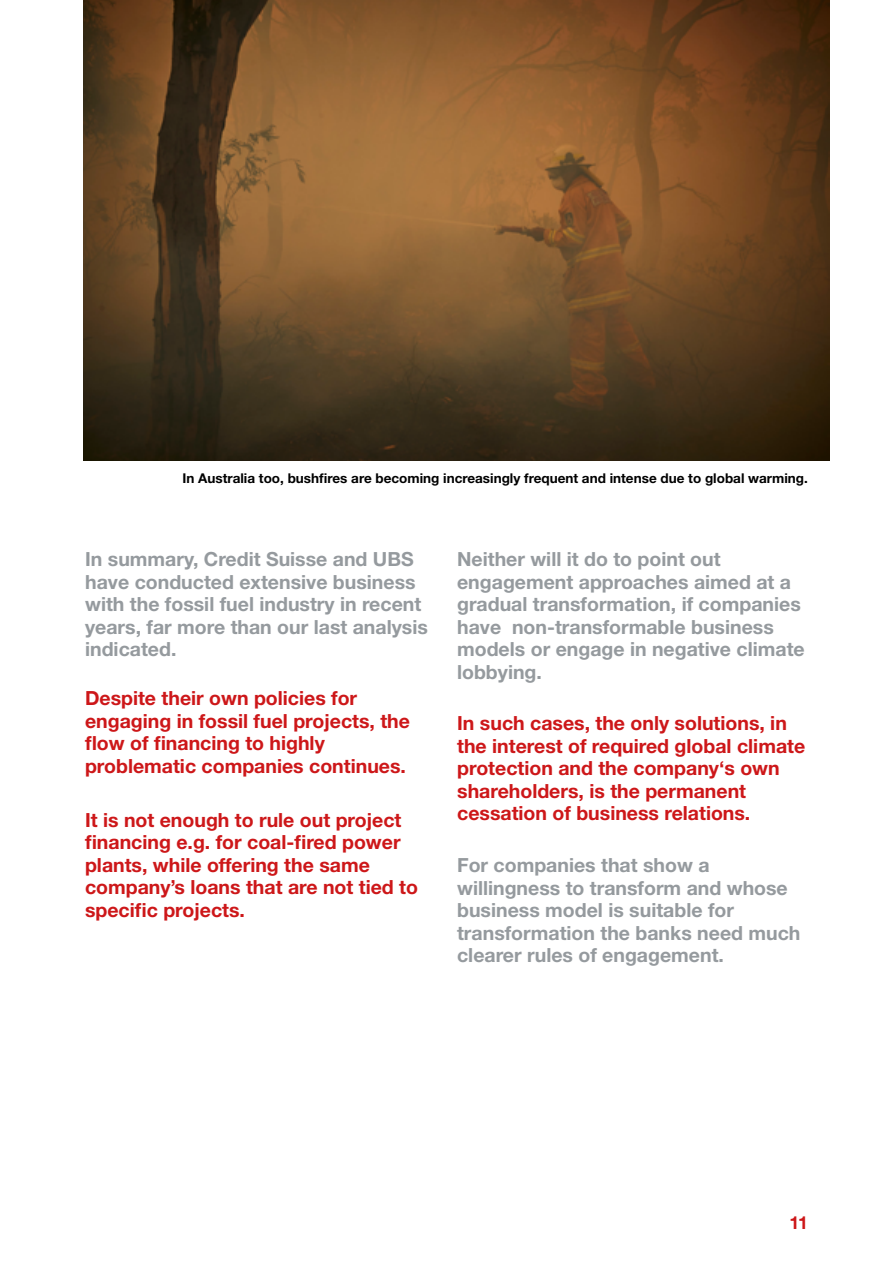
<style>
.page{position:relative;width:893px;height:1263px;background:#fff}
.page>*{position:absolute;margin:0;border:0;box-sizing:border-box;transform-origin:0 0}
.t1{font:700 19.5px/22.5px "Helvetica Neue LT Std";color:#959a9e}
.t2{font:700 19.5px/22.5px "Helvetica Neue LT Std";color:#cd1719}
.t3{font:700 18px "Helvetica Neue LT Std";color:#cd1719}
.t4{font:700 13.5px "Helvetica Neue LT Std";color:#000}
</style>
<div class="page">
<img style="left:84px;top:0;width:745px;height:461px">
<p class="t4" style="left:182px;top:470px;width:627px">In Australia too, bushfires are becoming increasingly frequent and intense due to global warming.</p>
<p class="t1" style="left:85px;top:548px;width:344px">In summary, Credit Suisse and UBS have conducted extensive business with the fossil fuel industry in recent years, far more than our last analysis indicated.</p>
<p class="t2" style="left:85px;top:686px;width:326px">Despite their own policies for engaging in fossil fuel projects, the flow of financing to highly problematic companies continues.</p>
<p class="t2" style="left:85px;top:808px;width:334px">It is not enough to rule out project financing e.g. for coal-fired power plants, while offering the same company’s loans that are not tied to specific projects.</p>
<p class="t1" style="left:457px;top:548px;width:349px">Neither will it do to point out engagement approaches aimed at a gradual transformation, if companies have non-transformable business models or engage in negative climate lobbying.</p>
<p class="t2" style="left:457px;top:711px;width:349px">In such cases, the only solutions, in the interest of required global climate protection and the company‘s own shareholders, is the permanent cessation of business relations.</p>
<p class="t1" style="left:457px;top:854px;width:345px">For companies that show a willingness to transform and whose business model is suitable for transformation the banks need much clearer rules of engagement.</p>
<p class="t3" style="left:790px;top:1211px;width:20px">11</p>
</div>
